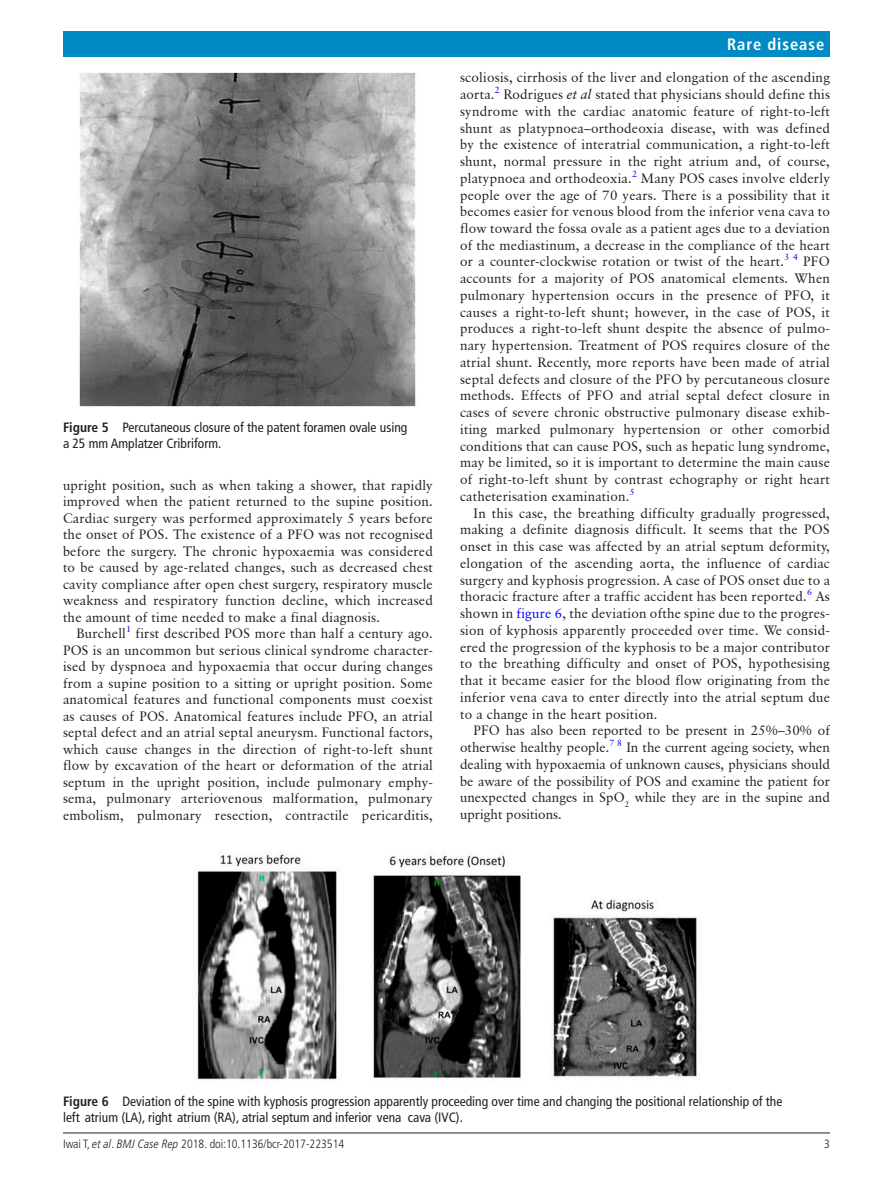
<style>
.page{position:relative;width:893px;height:1191px;background:#fff}
.page>*{position:absolute;margin:0;border:0;box-sizing:border-box;transform-origin:0 0}
.t1{font:700 condensed 16.5px "Frutiger LT Pro";color:#fff}
.t2{font:13.5px/16.8px "Classical Garamond BT";letter-spacing:.015em;color:#231f20;text-align:justify}
.t3{font:condensed 13.5px/16.5px "Frutiger LT Pro";color:#231f20}
.t4{font:300 condensed 12px "Frutiger LT Pro";color:#231f20}
.t5{font:9px "Classical Garamond BT";color:#00f}
.s1{font-weight:700}
.s2{font-style:italic}
.s3{color:#00f}
</style>
<div class="page">
<hr style="left:63px;top:1132px;width:767px;height:1px;background:#231f20">
<div style="left:63px;top:31px;width:767px;height:25px;background:#008bc5"></div>
<img style="left:79px;top:72px;width:337px;height:335px">
<img style="left:197px;top:854px;width:500px;height:226px">
<p class="t3" style="left:63px;top:419px;width:346px"><span class="s1">Figure 5</span> Percutaneous closure of the patent foramen ovale using a 25 mm Amplatzer Cribriform.</p>
<p class="t2" style="left:63px;top:476px;width:371px">upright position, such as when taking a shower, that rapidly improved when the patient returned to the supine position.<br>Cardiac surgery was performed approximately 5 years before the onset of POS. The existence of a PFO was not recognised before the surgery. The chronic hypoxaemia was considered to be caused by age-related changes, such as decreased chest cavity compliance after open chest surgery, respiratory muscle weakness and respiratory function decline, which increased the amount of time needed to make a final diagnosis.</p>
<p class="t2" style="left:63px;top:625px;width:371px;text-indent:13px">Burchell<sup>1</sup> first described POS more than half a century ago.<br>POS is an uncommon but serious clinical syndrome character&shy;ised by dyspnoea and hypoxaemia that occur during changes from a supine position to a sitting or upright position. Some anatomical features and functional components must coexist as causes of POS. Anatomical features include PFO, an atrial septal defect and an atrial septal aneurysm. Functional factors, which cause changes in the direction of right-to-left shunt flow by excavation of the heart or deformation of the atrial septum in the upright position, include pulmonary emphy&shy;sema, pulmonary arteriovenous malformation, pulmonary embolism, pulmonary resection, contractile pericarditis,</p>
<p class="t1" style="left:727px;top:34px;width:99px">Rare disease</p>
<p class="t2" style="left:460px;top:69px;width:371px">scoliosis, cirrhosis of the liver and elongation of the ascending aorta.<sup>2</sup> Rodrigues <span class="s2">et al</span> stated that physicians should define this syndrome with the cardiac anatomic feature of right-to-left shunt as platypnoea–orthodeoxia disease, with was defined by the existence of interatrial communication, a right-to-left shunt, normal pressure in the right atrium and, of course, platypnoea and orthodeoxia.<sup>2</sup> Many POS cases involve elderly people over the age of 70 years. There is a possibility that it becomes easier for venous blood from the inferior vena cava to flow toward the fossa ovale as a patient ages due to a deviation of the mediastinum, a decrease in the compliance of the heart or a counter-clockwise rotation or twist of the heart.<sup>3</sup> <sup>4</sup> PFO accounts for a majority of POS anatomical elements. When pulmonary hypertension occurs in the presence of PFO, it causes a right-to-left shunt; however, in the case of POS, it produces a right-to-left shunt despite the absence of pulmo&shy;nary hypertension. Treatment of POS requires closure of the atrial shunt. Recently, more reports have been made of atrial septal defects and closure of the PFO by percutaneous closure methods. Effects of PFO and atrial septal defect closure in cases of severe chronic obstructive pulmonary disease exhib&shy;iting marked pulmonary hypertension or other comorbid conditions that can cause POS, such as hepatic lung syndrome, may be limited, so it is important to determine the main cause of right-to-left shunt by contrast echography or right heart catheterisation examination.<sup>5</sup></p>
<p class="t2" style="left:460px;top:504px;width:371px;text-indent:14px">In this case, the breathing difficulty gradually progressed, making a definite diagnosis difficult. It seems that the POS onset in this case was affected by an atrial septum deformity, elongation of the ascending aorta, the influence of cardiac surgery and kyphosis progression. A case of POS onset due to a thoracic fracture after a traffic accident has been reported.<sup>6</sup> As shown in <span class="s3">figure 6</span>, the deviation ofthe spine due to the progres&shy;sion of kyphosis apparently proceeded over time. We consid&shy;ered the progression of the kyphosis to be a major contributor to the breathing difficulty and onset of POS, hypothesising that it became easier for the blood flow originating from the inferior vena cava to enter directly into the atrial septum due to a change in the heart position.</p>
<p class="t2" style="left:460px;top:722px;width:371px;text-indent:14px">PFO has also been reported to be present in 25%–30% of otherwise healthy people.</p>
<p class="t5" style="left:609px;top:737px;width:14px">7 8</p>
<p class="t2" style="left:460px;top:739px;width:371px;text-indent:166px">In the current ageing society, when dealing with hypoxaemia of unknown causes, physicians should be aware of the possibility of POS and examine the patient for unexpected changes in SpO<sub>2</sub> while they are in the supine and upright positions.</p>
<p class="t3" style="left:63px;top:1092px;width:721px"><span class="s1">Figure 6</span> Deviation of the spine with kyphosis progression apparently proceeding over time and changing the positional relationship of the left atrium (LA), right atrium (RA), atrial septum and inferior vena cava (IVC).</p>
<p class="t4" style="left:63px;top:1136px;width:283px">Iwai T, <span class="s2">et al</span>. <span class="s2">BMJ Case Rep</span> 2018. doi:10.1136/bcr-2017-223514</p>
<p class="t4" style="left:824px;top:1136px;width:7px">3</p>
</div>
